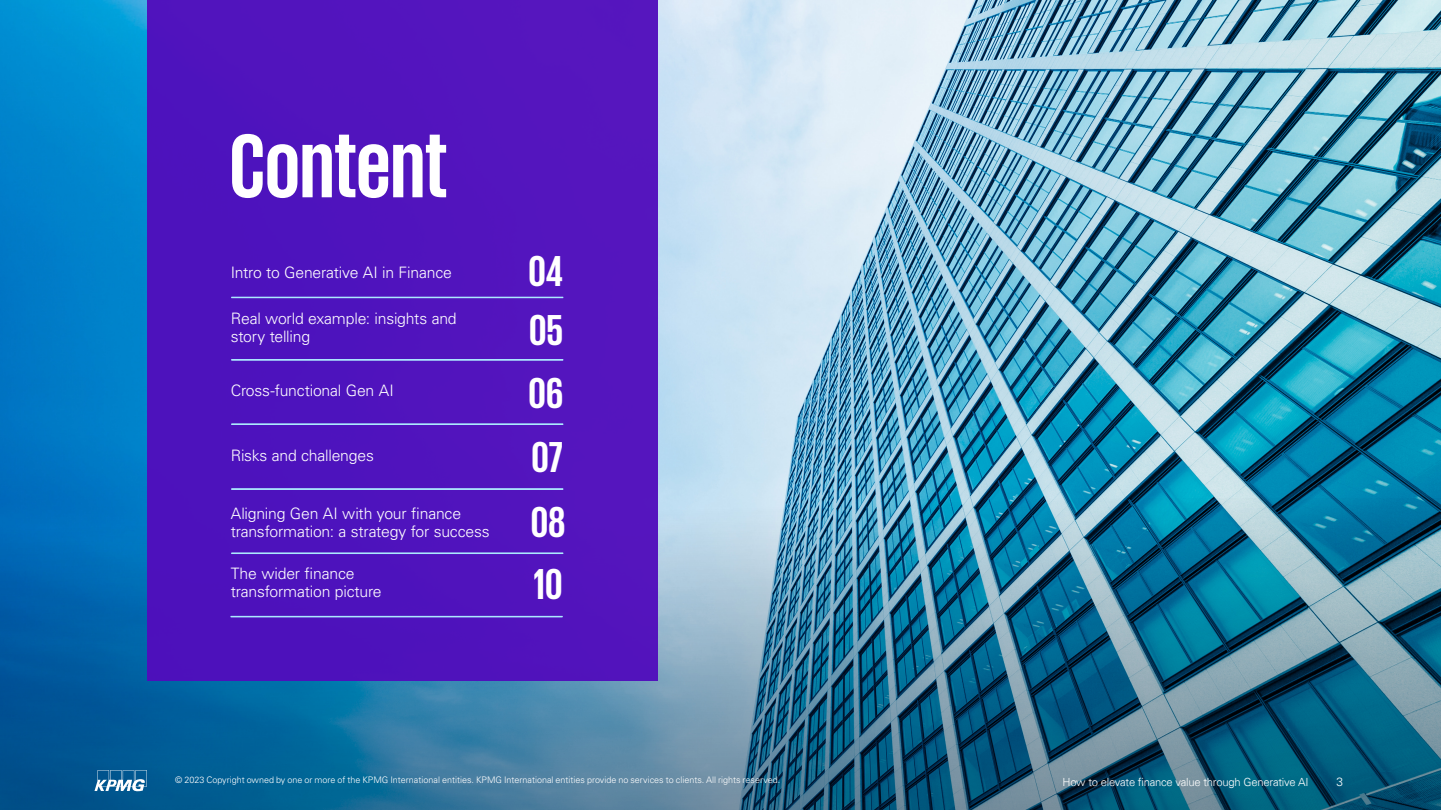
<style>
.page{position:relative;width:1441px;height:810px;background:#fff}
.page>*{position:absolute;margin:0;border:0;box-sizing:border-box;transform-origin:0 0}
.t1{font:700 92.4px "KPMG";color:#fff}
.t2{font:700 44.17px "KPMG";color:#fff}
.t3{font:300 15.75px/18px "Univers LT Std";letter-spacing:-.01em;color:#fff}
.t4{font:300 12px "Univers LT Std";color:#fff}
.t5{font:300 11.25px "Univers 45";letter-spacing:-.02em;color:#fff}
.t6{font:300 9px "Univers LT Std";color:#fff}
</style>
<div class="page">
<img style="left:0;top:0;width:1440px;height:499px">
<svg style="left:0;top:499px;width:1440px;height:311px;background:#30769b"></svg>
<div style="left:147px;top:0;width:510px;height:680px;background:#510dbc"></div>
<hr style="left:231px;top:297px;width:332px;height:1px;background:#aceaff">
<hr style="left:231px;top:298px;width:332px;height:1px;background:#aceaff">
<hr style="left:231px;top:424px;width:332px;height:1px;background:#aceaff">
<hr style="left:231px;top:553px;width:332px;height:1px;background:#aceaff">
<hr style="left:231px;top:359px;width:332px;height:1px;background:#aceaff">
<hr style="left:231px;top:360px;width:332px;height:1px;background:#aceaff">
<hr style="left:231px;top:489px;width:332px;height:1px;background:#aceaff">
<hr style="left:231px;top:616px;width:331px;height:1px;background:#aceaff">
<hr style="left:231px;top:617px;width:331px;height:1px;background:#aceaff">
<svg style="left:94px;top:770px;width:53px;height:21px"></svg>
<h1 class="t1" style="left:229px;top:120px;width:220px">Content</h1>
<p class="t3" style="left:231px;top:263px;width:222px">Intro to Generative AI in Finance</p>
<h2 class="t2" style="left:528px;top:249px;width:36px">04</h2>
<p class="t3" style="left:231px;top:309px;width:227px">Real world example: insights and story telling</p>
<p class="t3" style="left:231px;top:381px;width:164px">Cross-functional Gen AI</p>
<p class="t3" style="left:231px;top:446px;width:145px">Risks and challenges</p>
<p class="t3" style="left:231px;top:504px;width:260px">Aligning Gen AI with your finance transformation: a strategy for success</p>
<p class="t3" style="left:231px;top:565px;width:152px">The wider finance transformation picture</p>
<h2 class="t2" style="left:529px;top:308px;width:35px">05</h2>
<h2 class="t2" style="left:528px;top:371px;width:36px">06</h2>
<h2 class="t2" style="left:531px;top:435px;width:33px">07</h2>
<h2 class="t2" style="left:530px;top:499px;width:36px">08</h2>
<h2 class="t2" style="left:533px;top:562px;width:30px">10</h2>
<p class="t6" style="left:175px;top:775px;width:606px">© 2023 Copyright owned by one or more of the KPMG International entities. KPMG International entities provide no services to clients. All rights reserved.</p>
<p class="t5" style="left:1062px;top:775px;width:247px">How to elevate finance value through Generative AI</p>
<p class="t4" style="left:1336px;top:774px;width:8px">3</p>
</div>
